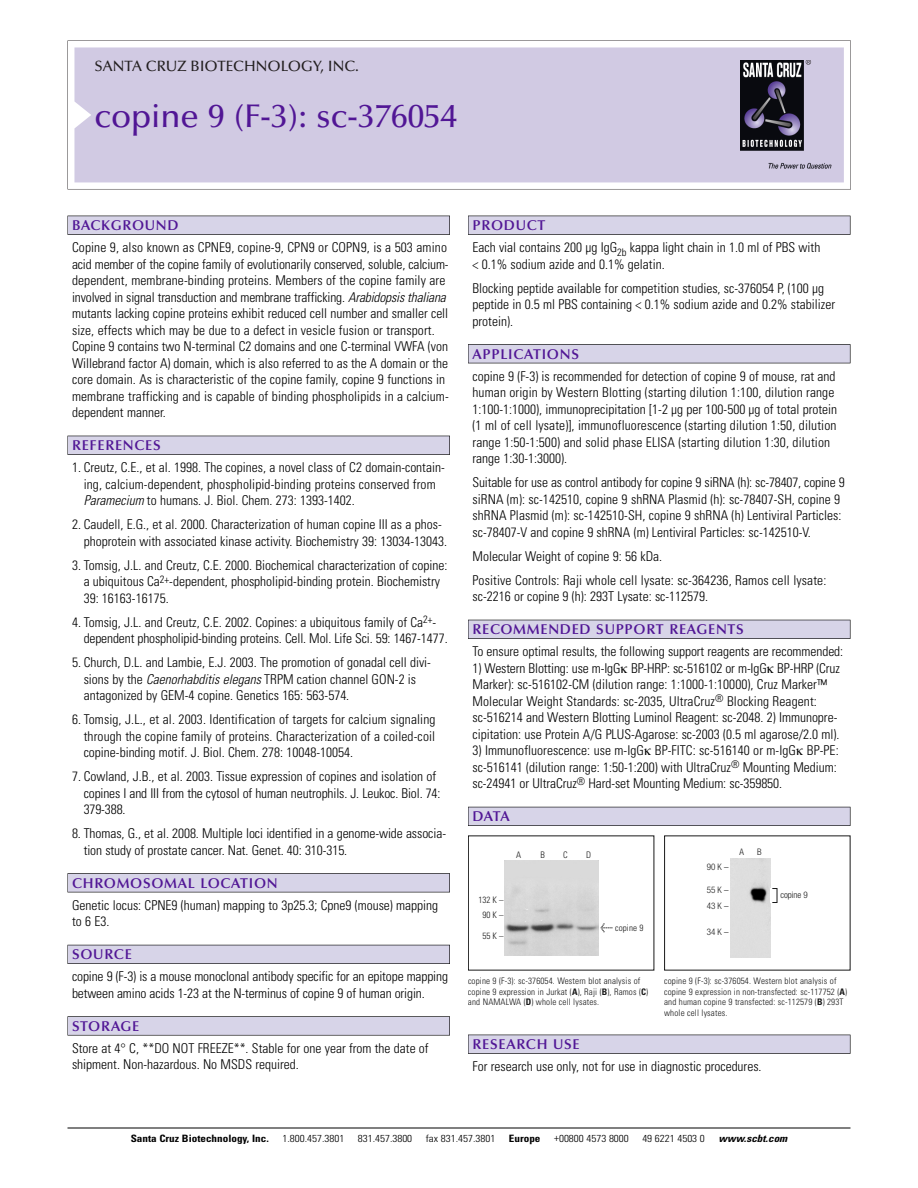
<style>
.page{position:relative;width:918px;height:1188px;background:#fff}
.page>*{position:absolute;margin:0;border:0;box-sizing:border-box;transform-origin:0 0}
.t1{font:500 33px "Optima";color:#511695}
.t2{font:500 15px "Optima";color:#231f20}
.t3{font:600 14.25px "Optima";letter-spacing:.05em;color:#511695}
.t4{font:300 condensed 13.5px/16.5px "Univers";color:#000}
.t5{font:300 condensed 10.2px "Univers";color:#000;scale:1.1 1}
.t6{font:700 condensed 10.2px "Univers";color:#000;scale:1.1 1}
.t7{font:italic 700 condensed 10.2px "Univers";color:#000;scale:1.1 1}
.t8{font:300 condensed 9px/10.5px "Univers";letter-spacing:.015em;color:#191919}
.t9{font:300 condensed 9px/16.5px "Helvetica Neue";color:#191919}
.s1{font-style:italic}
.s2{font-family:"Meta Plus";font-weight:400;font-stretch:normal;font-size:10.5px}
.s3{font-weight:700}
</style>
<div class="page">
<svg style="left:68px;top:40px;width:783px;height:149px"></svg>
<div style="left:74px;top:47px;width:770px;height:135px;background:#d1cae3"></div>
<img style="left:741px;top:60px;width:90px;height:108px">
<div style="left:68px;top:216px;width:382px;height:19px;background:#535256"></div>
<div style="left:68px;top:216px;width:381px;height:18px;background:#d7d4e8"></div>
<div style="left:68px;top:436px;width:382px;height:19px;background:#525156"></div>
<div style="left:68px;top:436px;width:381px;height:18px;background:#d7d4e8"></div>
<div style="left:68px;top:873px;width:382px;height:19px;background:#545357"></div>
<div style="left:68px;top:874px;width:381px;height:18px;background:#d7d4e8"></div>
<div style="left:68px;top:945px;width:382px;height:19px;background:#535259"></div>
<div style="left:68px;top:945px;width:381px;height:18px;background:#d7d4e8"></div>
<svg style="left:68px;top:1016px;width:382px;height:20px"></svg>
<div style="left:68px;top:1017px;width:381px;height:18px;background:#d7d4e8"></div>
<div style="left:468px;top:216px;width:382px;height:19px;background:#535256"></div>
<div style="left:468px;top:216px;width:382px;height:18px;background:#d7d4e8"></div>
<div style="left:468px;top:344px;width:382px;height:19px;background:#515155"></div>
<div style="left:468px;top:345px;width:382px;height:18px;background:#d7d4e8"></div>
<div style="left:468px;top:620px;width:382px;height:19px;background:#515057"></div>
<div style="left:468px;top:620px;width:382px;height:18px;background:#d7d4e8"></div>
<div style="left:468px;top:807px;width:382px;height:19px;background:#535259"></div>
<div style="left:468px;top:807px;width:382px;height:18px;background:#d7d4e8"></div>
<div style="left:468px;top:1035px;width:382px;height:19px;background:#535256"></div>
<div style="left:468px;top:1035px;width:382px;height:18px;background:#d7d4e8"></div>
<hr style="left:68px;top:1128px;width:782px;height:1px;background:#000">
<img style="left:505px;top:861px;width:93px;height:95px">
<img style="left:731px;top:859px;width:40px;height:99px">
<p class="t2" style="left:94px;top:60px;width:266px">SANTA CRUZ BIOTECHNOLOGY, INC.</p>
<p class="t1" style="left:94px;top:102px;width:364px">copine 9 (F-3): sc-376054</p>
<p class="t3" style="left:72px;top:219px;width:108px">BACKGROUND</p>
<p class="t4" style="left:72px;top:240px;width:378px">Copine 9, also known as CPNE9, copine-9, CPN9 or COPN9, is a 503 amino acid member of the copine family of evolutionarily conserved, soluble, calcium&shy;dependent, membrane-binding proteins. Members of the copine family are involved in signal transduction and membrane trafficking. <span class="s1">Arabidopsisthaliana </span>mutants lacking copine proteins exhibit reduced cell number and smaller cell size, effects which may be due to a defect in vesicle fusion or transport.<br>Copine 9 contains two N-terminal C2 domains and one C-terminal VWFA (von Willebrand factor A) domain, which is also referred to as the A domain or the core domain. As is characteristic of the copine family, copine 9 functions in membrane trafficking and is capable of binding phospholipids in a calcium&shy;dependent manner.</p>
<p class="t3" style="left:72px;top:439px;width:90px">REFERENCES</p>
<p class="t4" style="left:84px;top:460px;width:363px;text-indent:-12px">1. Creutz, C.E., et al. 1998. The copines, a novel class of C2 domain-contain&shy;ing, calcium-dependent, phospholipid-binding proteins conserved from<br><span class="s1">Paramecium</span> to humans. J. Biol. Chem. 273: 1393-1402.</p>
<p class="t4" style="left:84px;top:517px;width:365px;text-indent:-12px">2. Caudell, E.G., et al. 2000. Characterization of human copine III as a phos&shy;phoprotein with associated kinase activity. Biochemistry 39: 13034-13043.</p>
<p class="t4" style="left:84px;top:558px;width:365px;text-indent:-12px">3. Tomsig, J.L. and Creutz, C.E. 2000. Biochemical characterization of copine: a ubiquitous Ca<sup>2+</sup>-dependent, phospholipid-binding protein. Biochemistry<br>39: 16163-16175.</p>
<p class="t4" style="left:84px;top:615px;width:366px;text-indent:-12px">4. Tomsig, J.L. and Creutz, C.E. 2002. Copines: a ubiquitous family of Ca<sup>2+</sup>- dependent phospholipid-binding proteins. Cell. Mol. Life Sci. 59: 1467-1477.</p>
<p class="t4" style="left:84px;top:655px;width:349px;text-indent:-12px">5. Church, D.L. and Lambie, E.J. 2003. The promotion of gonadal cell divi&shy;sions by the <span class="s1">Caenorhabditis elegans</span> TRPM cation channel GON-2 is antagonized by GEM-4 copine. Genetics 165: 563-574.</p>
<p class="t4" style="left:84px;top:712px;width:353px;text-align:justify;text-indent:-12px">6. Tomsig, J.L., et al. 2003. Identification of targets for calcium signaling through the copine family of proteins. Characterization of a coiled-coil copine-binding motif. J. Biol. Chem. 278: 10048-10054.</p>
<p class="t4" style="left:84px;top:769px;width:358px;text-indent:-12px">7. Cowland, J.B., et al. 2003. Tissue expression of copines and isolation of copines I and III from the cytosol of human neutrophils. J. Leukoc. Biol. 74:<br>379-388.</p>
<p class="t4" style="left:84px;top:826px;width:364px;text-indent:-12px">8. Thomas, G., et al. 2008. Multiple loci identified in a genome-wide associa&shy;tion study of prostate cancer. Nat. Genet. 40: 310-315.</p>
<p class="t3" style="left:72px;top:877px;width:207px">CHROMOSOMAL LOCATION</p>
<p class="t4" style="left:72px;top:898px;width:368px">Genetic locus: CPNE9 (human) mapping to 3p25.3; Cpne9 (mouse) mapping to 6 E3.</p>
<p class="t3" style="left:72px;top:948px;width:61px">SOURCE</p>
<p class="t4" style="left:72px;top:970px;width:377px">copine 9 (F-3) is a mouse monoclonal antibody specific for an epitope mapping between amino acids 1-23 at the N-terminus of copine 9 of human origin.</p>
<p class="t3" style="left:72px;top:1020px;width:69px">STORAGE</p>
<p class="t4" style="left:72px;top:1041px;width:358px">Store at 4° C, **DO NOT FREEZE**. Stable for one year from the date of shipment. Non-hazardous. No MSDS required.</p>
<p class="t3" style="left:473px;top:219px;width:74px">PRODUCT</p>
<p class="t4" style="left:473px;top:240px;width:349px">Each vial contains 200 µg IgG<sub>2b</sub> kappa light chain in 1.0 ml of PBS with &lt; 0.1% sodium azide and 0.1% gelatin.</p>
<p class="t4" style="left:473px;top:281px;width:364px">Blocking peptide available for competition studies, sc-376054 P, (100 µg peptide in 0.5 ml PBS containing &lt; 0.1% sodium azide and 0.2% stabilizer protein).</p>
<p class="t3" style="left:473px;top:348px;width:108px">APPLICATIONS</p>
<p class="t4" style="left:473px;top:369px;width:366px">copine 9 (F-3) is recommended for detection of copine 9 of mouse, rat and human origin by Western Blotting (starting dilution 1:100, dilution range 1:100-1:1000), immunoprecipitation [1-2 µg per 100-500 µg of total protein (1 ml of cell lysate)], immunofluorescence (starting dilution 1:50, dilution range 1:50-1:500) and solid phase ELISA (starting dilution 1:30, dilution range 1:30-1:3000).</p>
<p class="t4" style="left:473px;top:475px;width:374px">Suitable for use as control antibody for copine 9 siRNA (h): sc-78407, copine 9 siRNA (m): sc-142510, copine 9 shRNA Plasmid (h): sc-78407-SH, copine 9 shRNA Plasmid (m): sc-142510-SH, copine 9 shRNA (h) Lentiviral Particles: sc-78407-V and copine 9 shRNA (m) Lentiviral Particles: sc-142510-V.</p>
<p class="t4" style="left:473px;top:549px;width:191px">Molecular Weight of copine 9: 56 kDa.</p>
<p class="t4" style="left:473px;top:573px;width:355px">Positive Controls: Raji whole cell lysate: sc-364236, Ramos cell lysate: sc-2216 or copine 9 (h): 293T Lysate: sc-112579.</p>
<p class="t3" style="left:473px;top:623px;width:273px">RECOMMENDED SUPPORT REAGENTS</p>
<p class="t4" style="left:473px;top:645px;width:372px">To ensure optimal results, the following support reagents are recommended:</p>
<p class="t4" style="left:473px;top:661px;width:369px">1) Western Blotting: use m-IgG BP-HRP: sc-516102 or m-IgG BP-HRP (Cruz Marker): sc-516102-CM (dilution range: 1:1000-1:10000), Cruz Marker™ Molecular Weight Standards: sc-2035, UltraCruz<sup>®</sup> Blocking Reagent: sc-516214 and Western Blotting Luminol Reagent: sc-2048. 2) Immunopre&shy;cipitation: use Protein A/G PLUS-Agarose: sc-2003 (0.5 ml agarose/2.0 ml).</p>
<p class="t4" style="left:473px;top:744px;width:368px">3) Immunofluorescence: use m-IgG BP-FITC: sc-516140 or m-IgG BP-PE: sc-516141 (dilution range: 1:50-1:200) with UltraCruz<sup>®</sup> Mounting Medium: sc-24941 or UltraCruz<sup>®</sup> Hard-set Mounting Medium: sc-359850.</p>
<p class="t3" style="left:473px;top:810px;width:39px">DATA</p>
<p class="t8" style="left:516px;top:850px;width:7px">A</p>
<p class="t8" style="left:540px;top:850px;width:6px">B</p>
<p class="t8" style="left:563px;top:850px;width:6px">C</p>
<p class="t8" style="left:586px;top:850px;width:7px">D</p>
<p class="t9" style="left:739px;top:845px;width:6px">A</p>
<p class="t9" style="left:757px;top:845px;width:6px">B</p>
<p class="t8" style="left:479px;top:893px;width:26px;line-height:15px;text-align:center">132 K –<br>90K–</p>
<p class="t8" style="left:483px;top:931px;width:22px">55K–</p>
<p class="t8" style="left:600px;top:924px;width:45px"><span class="s2">&lt;</span> copine 9</p>
<p class="t9" style="left:707px;top:859px;width:23px">90K–</p>
<p class="t9" style="left:707px;top:882px;width:23px">55K–<br>43K–</p>
<p class="t9" style="left:707px;top:925px;width:23px">34K–</p>
<p class="t9" style="left:780px;top:887px;width:29px">copine 9</p>
<p class="t8" style="left:468px;top:977px;width:182px">copine 9 (F-3): sc-376054. Western blot analysis of copine 9 expression in Jurkat (<span class="s3">A</span>), Raji (<span class="s3">B</span>), Ramos (<span class="s3">C</span>) and NAMALWA (<span class="s3">D</span>) whole cell lysates.</p>
<p class="t8" style="left:664px;top:977px;width:185px">copine 9 (F-3): sc-376054. Western blot analysis of copine 9 expression in non-transfected: sc-117752 (<span class="s3">A</span>) and human copine 9 transfected: sc-112579 (<span class="s3">B</span>) 293T whole cell lysates.</p>
<p class="t3" style="left:473px;top:1038px;width:109px">RESEARCH USE</p>
<p class="t4" style="left:473px;top:1059px;width:291px">For research use only, not for use in diagnostic procedures.</p>
<p class="t6" style="left:131px;top:1135px;width:127px">Santa Cruz Biotechnology, Inc.</p>
<p class="t5" style="left:282px;top:1135px;width:58px">1.800.457.3801</p>
<p class="t5" style="left:358px;top:1135px;width:51px">831.457.3800</p>
<p class="t5" style="left:426px;top:1135px;width:65px">fax 831.457.3801</p>
<p class="t6" style="left:509px;top:1135px;width:30px">Europe</p>
<p class="t5" style="left:554px;top:1135px;width:69px">+00800 4573 8000</p>
<p class="t5" style="left:642px;top:1135px;width:58px">49 6221 4503 0</p>
<p class="t7" style="left:719px;top:1135px;width:66px">www.scbt.com</p>
</div>
